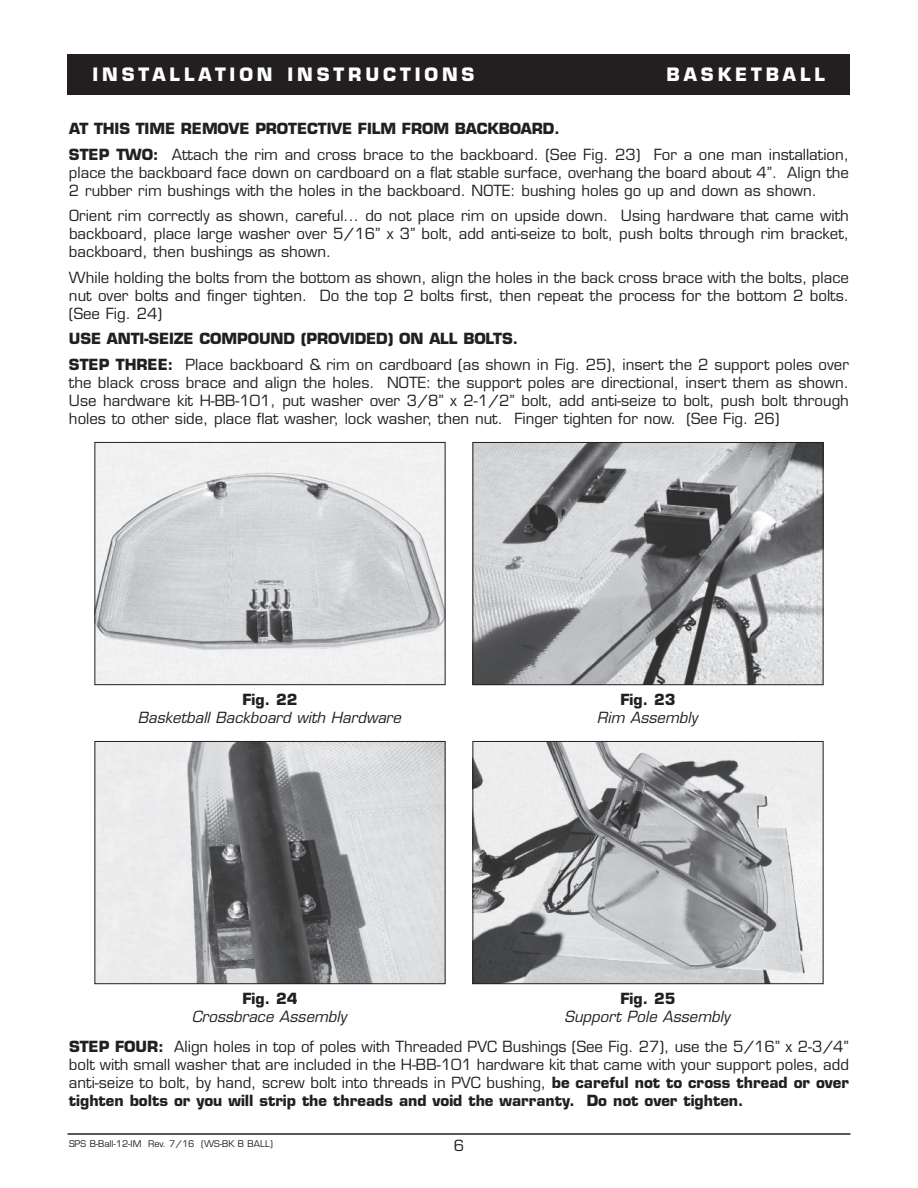
<style>
.page{position:relative;width:918px;height:1188px;background:#fff}
.page>*{position:absolute;margin:0;border:0;box-sizing:border-box;transform-origin:0 0}
.t1{font:700 18px "Eurostile";letter-spacing:.215em;color:#fff}
.t2{font:15px/18px "Eurostile";color:#231f20;text-align:justify}
.t3{font:italic 15px "Eurostile";color:#231f20}
.t4{font:700 15px "Eurostile";color:#231f20}
.t5{font:9px "Eurostile";color:#231f20}
.s1{font-weight:700}
</style>
<div class="page">
<div style="left:68px;top:54px;width:782px;height:40px;background:#231f20"></div>
<hr style="left:68px;top:1133px;width:782px;height:2px;background:#231f20">
<img style="left:96px;top:444px;width:348px;height:239px">
<div style="left:94px;top:442px;width:352px;height:243px;border:1px solid #231f20"></div>
<img style="left:96px;top:743px;width:348px;height:239px">
<div style="left:94px;top:741px;width:352px;height:243px;border:1px solid #231f20"></div>
<img style="left:474px;top:743px;width:348px;height:239px">
<div style="left:472px;top:741px;width:352px;height:243px;border:1px solid #231f20"></div>
<img style="left:474px;top:444px;width:348px;height:239px">
<div style="left:472px;top:442px;width:352px;height:243px;border:1px solid #231f20"></div>
<p class="t1" style="left:92px;top:67px;width:384px">INSTALLATION INSTRUCTIONS</p>
<p class="t1" style="left:667px;top:67px;width:160px">BASKETBALL</p>
<p class="t2" style="left:69px;top:118px;width:781px;line-height:25.5px"><span class="s1">AT THIS TIME REMOVE PROTECTIVE FILM FROM BACKBOARD.<br>STEP TWO:</span> Attach the rim and cross brace to the backboard. (See Fig. 23) For a one man installation,</p>
<p class="t2" style="left:69px;top:165px;width:781px">place the backboard face down on cardboard on a flat stable surface, overhang the board about 4”. Align the<br>2 rubber rim bushings with the holes in the backboard. NOTE: bushing holes go up and down as shown.</p>
<p class="t2" style="left:69px;top:208px;width:782px">Orient rim correctly as shown, careful... do not place rim on upside down. Using hardware that came with backboard, place large washer over 5/16” x 3” bolt, add anti-seize to bolt, push bolts through rim bracket, backboard, then bushings as shown.</p>
<p class="t2" style="left:69px;top:270px;width:782px">While holding the bolts from the bottom as shown, align the holes in the back cross brace with the bolts, place nut over bolts and finger tighten. Do the top 2 bolts first, then repeat the process for the bottom 2 bolts. (See Fig. 24)</p>
<p class="t2" style="left:69px;top:328px;width:781px;line-height:25.5px"><span class="s1">USE ANTI-SEIZE COMPOUND (PROVIDED) ON ALL BOLTS.<br>STEP THREE:</span> Place backboard &amp; rim on cardboard (as shown in Fig. 25), insert the 2 support poles over</p>
<p class="t2" style="left:69px;top:375px;width:782px">the black cross brace and align the holes. NOTE: the support poles are directional, insert them as shown.<br>Use hardware kit H-BB-101, put washer over 3/8” x 2-1/2” bolt, add anti-seize to bolt, push bolt through holes to other side, place flat washer, lock washer, then nut. Finger tighten for now. (See Fig. 26)</p>
<p class="t4" style="left:242px;top:693px;width:57px">Fig. 22</p>
<p class="t3" style="left:138px;top:711px;width:265px">Basketball Backboard with Hardware</p>
<p class="t4" style="left:242px;top:992px;width:57px">Fig. 24</p>
<p class="t3" style="left:192px;top:1010px;width:156px">Crossbrace Assembly</p>
<p class="t4" style="left:620px;top:693px;width:57px">Fig. 23</p>
<p class="t3" style="left:597px;top:711px;width:102px">Rim Assembly</p>
<p class="t4" style="left:620px;top:992px;width:57px">Fig. 25</p>
<p class="t3" style="left:565px;top:1010px;width:166px">Support Pole Assembly</p>
<p class="t2" style="left:69px;top:1039px;width:782px"><span class="s1">STEP FOUR:</span> Align holes in top of poles with Threaded PVC Bushings (See Fig. 27), use the 5/16” x 2-3/4” bolt with small washer that are included in the H-BB-101 hardware kit that came with your support poles, add anti-seize to bolt, by hand, screw bolt into threads in PVC bushing, <span class="s1">be careful not to cross thread or over tighten bolts or you will strip the threads and void the warranty. Do not over tighten.</span></p>
<p class="t5" style="left:69px;top:1140px;width:205px">SPS B-Ball-12-IM Rev. 7/16 (WS-BK B BALL)</p>
<p class="t2" style="left:454px;top:1138px;width:12px">6</p>
</div>
